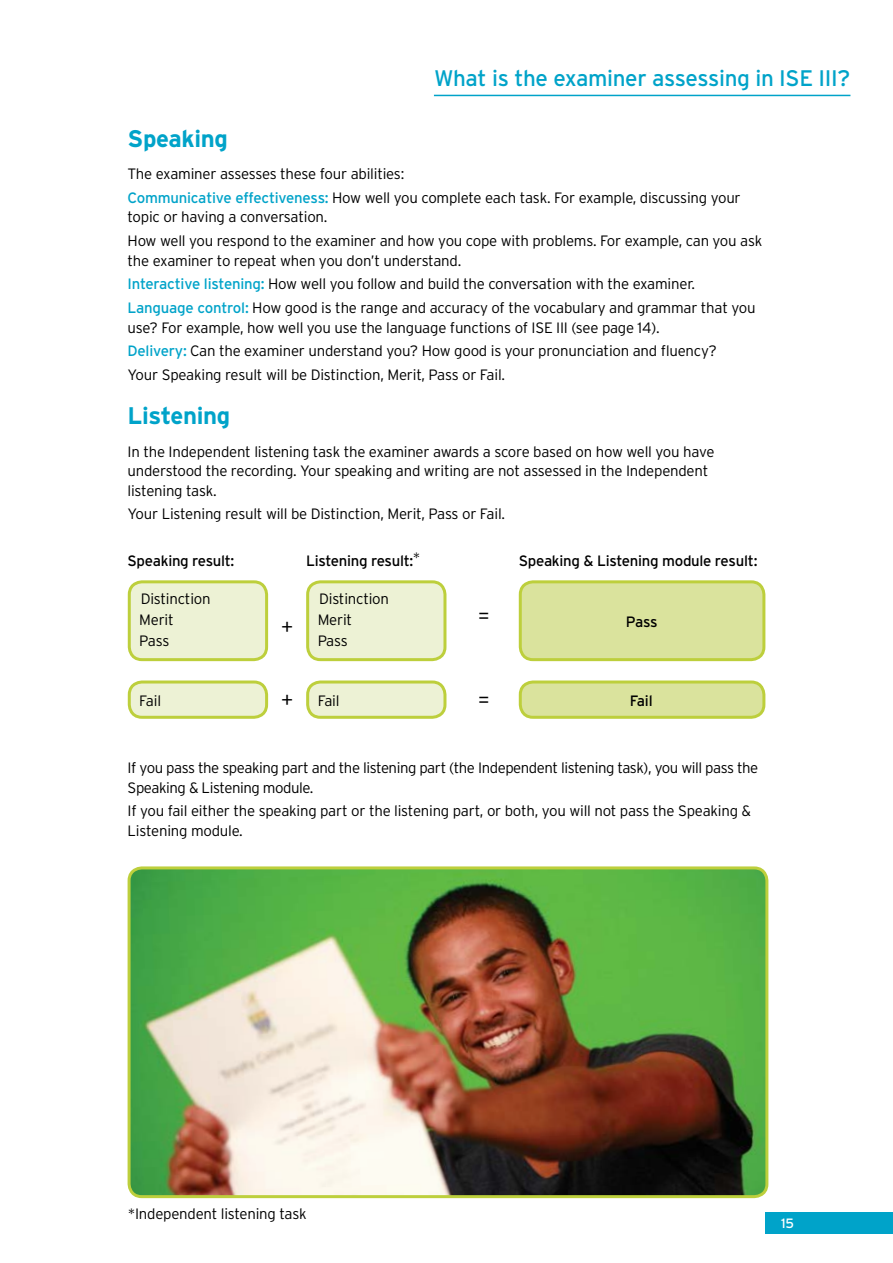
<style>
.page{position:relative;width:893px;height:1263px;background:#fff}
.page>*{position:absolute;margin:0;border:0;box-sizing:border-box;transform-origin:0 0}
.t1{font:700 24px "Interstate";letter-spacing:-.015em;color:#00a3c9}
.t2{font:22.5px "Interstate";letter-spacing:-.015em;color:#00a3c9}
.t3{font:300 21px "Interstate";color:#000}
.t4{font:300 15px/23.7px "Interstate";letter-spacing:-.015em;color:#000}
.t5{font:15px "Interstate";letter-spacing:-.02em;color:#000}
.t6{font:13.5px "Interstate";color:#fff}
.s1{font-weight:400;color:#00a3c9}
.s2{font-size:21px}
</style>
<div class="page">
<div style="left:765px;top:1212px;width:128px;height:21px;background:#00a3c9"></div>
<hr style="left:434px;top:95px;width:416px;height:1px;background:#00a3c9">
<img style="left:129px;top:870px;width:638px;height:326px">
<div style="left:128px;top:866px;width:640px;height:332px;border:3px solid #bdcf3c;border-radius:13px"></div>
<div style="left:129px;top:582px;width:138px;height:78px;background:#edf2d5;border-radius:13px"></div>
<div style="left:128px;top:580px;width:140px;height:81px;border:3px solid #bdcf3c;border-radius:13px"></div>
<div style="left:308px;top:582px;width:137px;height:78px;background:#edf2d5;border-radius:13px"></div>
<div style="left:306px;top:580px;width:140px;height:81px;border:3px solid #bdcf3c;border-radius:13px"></div>
<div style="left:520px;top:582px;width:244px;height:78px;background:#dae39d;border-radius:13px"></div>
<div style="left:519px;top:580px;width:246px;height:81px;border:3px solid #bdcf3c;border-radius:13px"></div>
<div style="left:129px;top:682px;width:138px;height:35px;background:#edf2d5;border-radius:13px"></div>
<div style="left:128px;top:680px;width:140px;height:39px;border:3px solid #bdcf3c;border-radius:13px"></div>
<div style="left:308px;top:682px;width:137px;height:35px;background:#edf2d5;border-radius:13px"></div>
<div style="left:306px;top:680px;width:140px;height:39px;border:3px solid #bdcf3c;border-radius:13px"></div>
<div style="left:520px;top:682px;width:244px;height:35px;background:#dae39d;border-radius:13px"></div>
<div style="left:519px;top:680px;width:246px;height:39px;border:3px solid #bdcf3c;border-radius:13px"></div>
<h2 class="t2" style="left:434px;top:66px;width:418px">What is the examiner assessing in ISE III?</h2>
<h1 class="t1" style="left:128px;top:125px;width:102px">Speaking</h1>
<p class="t4" style="left:128px;top:162px;width:615px">The examiner assesses these four abilities:<br><span class="s1">Communicative effectiveness:</span> How well you complete each task. For example, discussing your</p>
<p class="t4" style="left:128px;top:205px;width:636px">topic or having a conversation.<br>How well you respond to the examiner and how you cope with problems. For example, can you ask</p>
<p class="t4" style="left:128px;top:248px;width:629px">the examiner to repeat when you don’t understand.<br><span class="s1">Interactive listening:</span> How well you follow and build the conversation with the examiner.<br><span class="s1">Language control:</span> How good is the range and accuracy of the vocabulary and grammar that you</p>
<p class="t4" style="left:128px;top:315px;width:591px">use? For example, how well you use the language functions of ISE III (see page 14).<br><span class="s1">Delivery:</span> Can the examiner understand you? How good is your pronunciation and fluency?<br>Your Speaking result will be Distinction, Merit, Pass or Fail.</p>
<h1 class="t1" style="left:128px;top:402px;width:104px">Listening</h1>
<p class="t4" style="left:128px;top:441px;width:588px;line-height:19.5px">In the Independent listening task the examiner awards a score based on how well you have understood the recording. Your speaking and writing are not assessed in the Independent listening task.</p>
<p class="t4" style="left:128px;top:502px;width:379px">Your Listening result will be Distinction, Merit, Pass or Fail.</p>
<p class="t5" style="left:128px;top:553px;width:108px">Speaking result:</p>
<p class="t5" style="left:306px;top:553px;width:116px">Listening result:<sup>*</sup></p>
<p class="t5" style="left:519px;top:553px;width:240px">Speaking &amp; Listening module result:</p>
<p class="t4" style="left:139px;top:588px;width:73px;line-height:21px">Distinction<br>Merit<br>Pass</p>
<p class="t4" style="left:318px;top:588px;width:73px;line-height:21px">Distinction<br>Merit<br>Pass</p>
<h3 class="t3" style="left:281px;top:615px;width:14px">+</h3>
<h3 class="t3" style="left:478px;top:604px;width:14px">=</h3>
<p class="t5" style="left:626px;top:613px;width:33px">Pass</p>
<p class="t4" style="left:139px;top:688px;width:23px">Fail</p>
<p class="t4" style="left:281px;top:688px;width:60px"><span class="s2">+</span> Fail</p>
<h3 class="t3" style="left:478px;top:688px;width:14px">=</h3>
<p class="t5" style="left:630px;top:692px;width:24px">Fail</p>
<p class="t4" style="left:128px;top:758px;width:632px;line-height:19.5px">If you pass the speaking part and the listening part (the Independent listening task), you will pass the<br>Speaking &amp; Listening module.</p>
<p class="t4" style="left:128px;top:801px;width:625px;line-height:19.5px">If you fail either the speaking part or the listening part, or both, you will not pass the Speaking &amp;<br>Listening module.</p>
<p class="t4" style="left:128px;top:1201px;width:180px">*Independent listening task</p>
<p class="t6" style="left:781px;top:1215px;width:14px">15</p>
</div>
